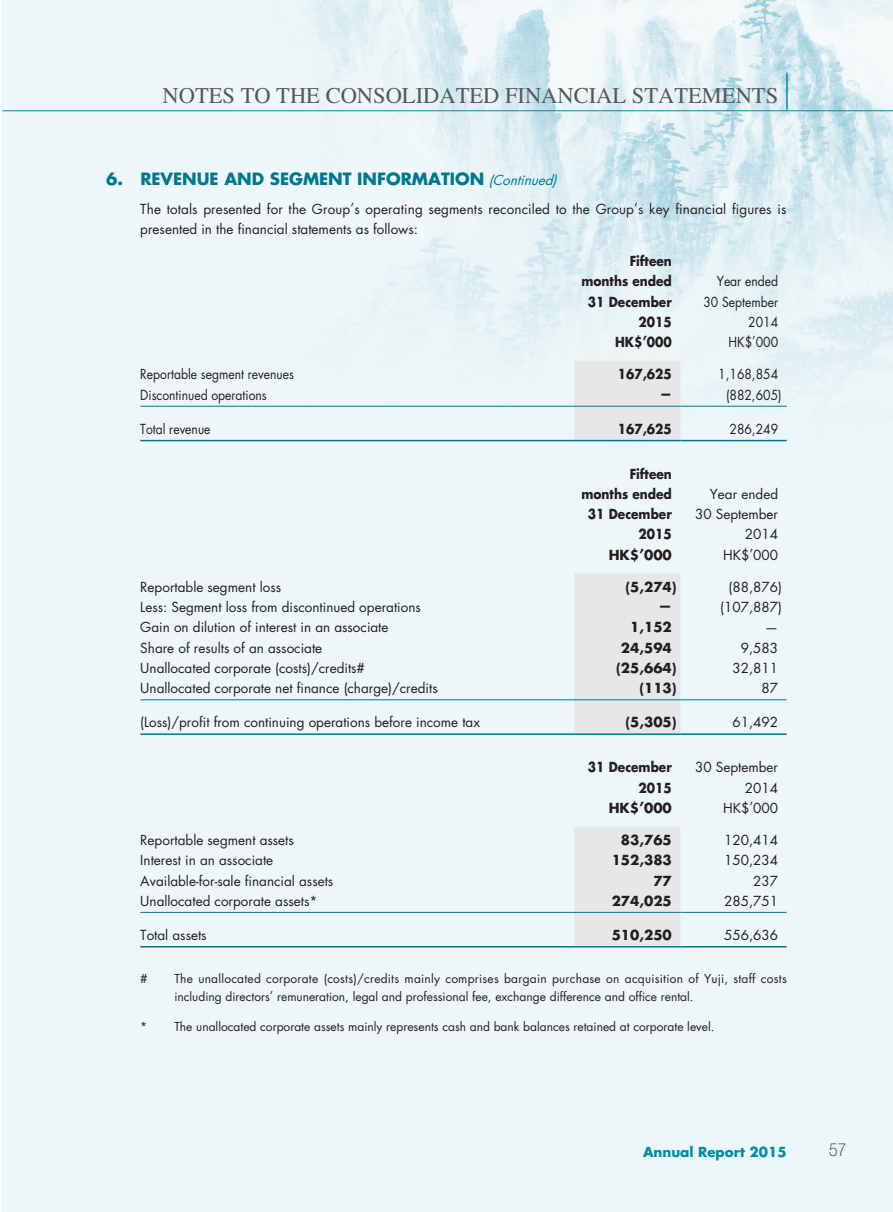
<style>
.page{position:relative;width:893px;height:1212px;background:#fff}
.page>*{position:absolute;margin:0;border:0;box-sizing:border-box;transform-origin:0 0}
.t1{font:22.5px "Times LT Std";color:#57585a}
.t2{font:100 18px "Helvetica Neue LT Std";color:#231f20;scale:.85 1}
._3__標題{font:700 16.5px "Futura Std";color:#007890}
._1__內文{font:13.5px/20.2px "Futura Std";color:#231f20}
._1__內文-2{font:13.5px "Futura Std";color:#231f20;scale:.9 1}
._1__內文-3{font:700 13.5px "Futura Std";color:#231f20;scale:.9 1}
._1__內文-4{font:700 13.5px "Futura Std";color:#231f20}
.t3{font:700 13.5px "Futura Std";color:#008da8}
._2__附註內文{font:12px/18px "Futura Std";letter-spacing:.02em;color:#231f20}
._2__附註內文-2{font:12px "Futura Std";color:#231f20}
.s1{font-weight:400;font-style:italic;font-size:13.5px}
</style>
<div class="page">
<img style="left:3px;top:0;width:890px;height:1212px">
<hr style="left:787px;top:72px;width:1px;height:37px;background:#008da8">
<hr style="left:787px;top:74px;width:1px;height:37px;background:#008da8">
<hr style="left:3px;top:110px;width:890px;height:1px;background:#008da8">
<div style="left:574px;top:361px;width:106px;height:79px;background:#e6e7e9"></div>
<hr style="left:140px;top:406px;width:434px;height:1px;background:#007890">
<hr style="left:574px;top:406px;width:106px;height:1px;background:#007890">
<hr style="left:680px;top:406px;width:107px;height:1px;background:#007890">
<hr style="left:140px;top:440px;width:434px;height:1px;background:#007890">
<hr style="left:574px;top:440px;width:106px;height:1px;background:#007890">
<hr style="left:680px;top:440px;width:107px;height:1px;background:#007890">
<div style="left:574px;top:573px;width:106px;height:160px;background:#e6e7e9"></div>
<hr style="left:140px;top:699px;width:434px;height:1px;background:#007890">
<hr style="left:574px;top:699px;width:106px;height:1px;background:#007890">
<hr style="left:680px;top:699px;width:107px;height:1px;background:#007890">
<hr style="left:140px;top:733px;width:434px;height:2px;background:#007890">
<hr style="left:574px;top:733px;width:106px;height:2px;background:#007890">
<hr style="left:680px;top:733px;width:107px;height:2px;background:#007890">
<div style="left:574px;top:826px;width:106px;height:120px;background:#e6e7e9"></div>
<hr style="left:140px;top:912px;width:434px;height:1px;background:#007890">
<hr style="left:574px;top:912px;width:106px;height:1px;background:#007890">
<hr style="left:680px;top:912px;width:107px;height:1px;background:#007890">
<hr style="left:140px;top:946px;width:434px;height:1px;background:#007890">
<hr style="left:574px;top:946px;width:106px;height:1px;background:#007890">
<hr style="left:680px;top:946px;width:107px;height:1px;background:#007890">
<h1 class="t1" style="left:163px;top:83px;width:617px">NOTES TO THE CONSOLIDATED FINANCIAL STATEMENTS</h1>
<p class="_3__標題" style="left:106px;top:168px;width:456px">6. REVENUE AND SEGMENT INFORMATION <span class="s1">(Continued)</span></p>
<p class="_1__內文" style="left:140px;top:199px;width:648px">The totals presented for the Group’s operating segments reconciled to the Group’s key financial figures is presented in the financial statements as follows:</p>
<p class="_1__內文-3" style="left:630px;top:252px;width:48px">Fifteen</p>
<p class="_1__內文-3" style="left:581px;top:272px;width:102px">months ended</p>
<p class="_1__內文-3" style="left:588px;top:293px;width:95px">31 December</p>
<p class="_1__內文-3" style="left:638px;top:313px;width:39px">2015</p>
<p class="_1__內文-2" style="left:717px;top:273px;width:70px">Year ended</p>
<p class="_1__內文-2" style="left:703px;top:293px;width:85px">30 September</p>
<p class="_1__內文-2" style="left:748px;top:313px;width:35px">2014</p>
<p class="_1__內文-3" style="left:615px;top:333px;width:65px">HK$’000</p>
<p class="_1__內文-2" style="left:729px;top:333px;width:57px">HK$’000</p>
<p class="_1__內文-2" style="left:140px;top:366px;width:172px">Reportable segment revenues</p>
<p class="_1__內文-3" style="left:618px;top:365px;width:62px">167,625</p>
<p class="_1__內文-2" style="left:718px;top:366px;width:68px">1,168,854</p>
<p class="_1__內文-2" style="left:140px;top:386px;width:142px">Discontinued operations</p>
<p class="_1__內文-3" style="left:660px;top:385px;width:15px">—</p>
<p class="_1__內文-2" style="left:726px;top:386px;width:63px">(882,605)</p>
<p class="_1__內文-2" style="left:140px;top:420px;width:80px">Total revenue</p>
<p class="_1__內文-3" style="left:618px;top:420px;width:62px">167,625</p>
<p class="_1__內文-2" style="left:729px;top:420px;width:56px">286,249</p>
<p class="_1__內文-3" style="left:630px;top:465px;width:48px">Fifteen</p>
<p class="_1__內文-3" style="left:581px;top:485px;width:102px">months ended</p>
<p class="_1__內文-3" style="left:588px;top:505px;width:95px">31 December</p>
<p class="_1__內文-3" style="left:638px;top:525px;width:39px">2015</p>
<p class="_1__內文" style="left:710px;top:484px;width:70px">Year ended</p>
<p class="_1__內文" style="left:695px;top:504px;width:85px">30 September</p>
<p class="_1__內文" style="left:745px;top:524px;width:35px">2014</p>
<p class="_1__內文-4" style="left:609px;top:546px;width:65px">HK$’000</p>
<p class="_1__內文" style="left:723px;top:545px;width:57px">HK$’000</p>
<p class="_1__內文" style="left:140px;top:577px;width:142px">Reportable segment loss</p>
<p class="_1__內文-4" style="left:625px;top:578px;width:53px">(5,274)</p>
<p class="_1__內文" style="left:728px;top:577px;width:55px">(88,876)</p>
<p class="_1__內文" style="left:140px;top:597px;width:282px">Less: Segment loss from discontinued operations</p>
<p class="_1__內文-4" style="left:658px;top:597px;width:15px">—</p>
<p class="_1__內文" style="left:720px;top:597px;width:63px">(107,887)</p>
<p class="_1__內文" style="left:140px;top:617px;width:250px">Gain on dilution of interest in an associate</p>
<p class="_1__內文-4" style="left:630px;top:618px;width:43px">1,152</p>
<p class="_1__內文" style="left:765px;top:617px;width:15px">—</p>
<p class="_1__內文" style="left:140px;top:638px;width:183px">Share of results of an associate</p>
<p class="_1__內文-4" style="left:621px;top:639px;width:52px">24,594</p>
<p class="_1__內文" style="left:741px;top:638px;width:39px">9,583</p>
<p class="_1__內文" style="left:140px;top:658px;width:226px">Unallocated corporate (costs)/credits#</p>
<p class="_1__內文-4" style="left:616px;top:659px;width:62px">(25,664)</p>
<p class="_1__內文" style="left:732px;top:658px;width:47px">32,811</p>
<p class="_1__內文" style="left:140px;top:678px;width:299px">Unallocated corporate net finance (charge)/credits</p>
<p class="_1__內文-4" style="left:639px;top:679px;width:39px">(113)</p>
<p class="_1__內文" style="left:761px;top:678px;width:18px">87</p>
<p class="_1__內文" style="left:140px;top:712px;width:341px">(Loss)/profit from continuing operations before income tax</p>
<p class="_1__內文-4" style="left:625px;top:713px;width:53px">(5,305)</p>
<p class="_1__內文" style="left:732px;top:712px;width:47px">61,492</p>
<p class="_1__內文-3" style="left:588px;top:758px;width:95px">31 December</p>
<p class="_1__內文-3" style="left:638px;top:778px;width:39px">2015</p>
<p class="_1__內文" style="left:695px;top:757px;width:85px">30 September</p>
<p class="_1__內文" style="left:745px;top:777px;width:35px">2014</p>
<p class="_1__內文-4" style="left:609px;top:799px;width:65px">HK$’000</p>
<p class="_1__內文" style="left:723px;top:798px;width:57px">HK$’000</p>
<p class="_1__內文" style="left:140px;top:830px;width:155px">Reportable segment assets</p>
<p class="_1__內文-4" style="left:621px;top:831px;width:52px">83,765</p>
<p class="_1__內文" style="left:724px;top:830px;width:56px">120,414</p>
<p class="_1__內文" style="left:140px;top:850px;width:134px">Interest in an associate</p>
<p class="_1__內文-4" style="left:612px;top:851px;width:62px">152,383</p>
<p class="_1__內文" style="left:724px;top:850px;width:56px">150,234</p>
<p class="_1__內文" style="left:140px;top:870px;width:195px">Available-for-sale financial assets</p>
<p class="_1__內文-4" style="left:653px;top:871px;width:20px">77</p>
<p class="_1__內文" style="left:753px;top:870px;width:26px">237</p>
<p class="_1__內文" style="left:140px;top:891px;width:179px">Unallocated corporate assets*</p>
<p class="_1__內文-4" style="left:612px;top:892px;width:62px">274,025</p>
<p class="_1__內文" style="left:724px;top:891px;width:56px">285,751</p>
<p class="_1__內文" style="left:140px;top:925px;width:68px">Total assets</p>
<p class="_1__內文-4" style="left:612px;top:926px;width:62px">510,250</p>
<p class="_1__內文" style="left:724px;top:925px;width:56px">556,636</p>
<p class="_2__附註內文-2" style="left:140px;top:970px;width:9px">#</p>
<p class="_2__附註內文" style="left:174px;top:969px;width:614px">The unallocated corporate (costs)/credits mainly comprises bargain purchase on acquisition of Yuji, staff costs including directors’ remuneration, legal and professional fee, exchange difference and office rental.</p>
<p class="_2__附註內文-2" style="left:140px;top:1018px;width:576px">* The unallocated corporate assets mainly represents cash and bank balances retained at corporate level.</p>
<p class="t3" style="left:643px;top:1142px;width:145px">Annual Report 2015</p>
<h2 class="t2" style="left:829px;top:1139px;width:22px">57</h2>
</div>
